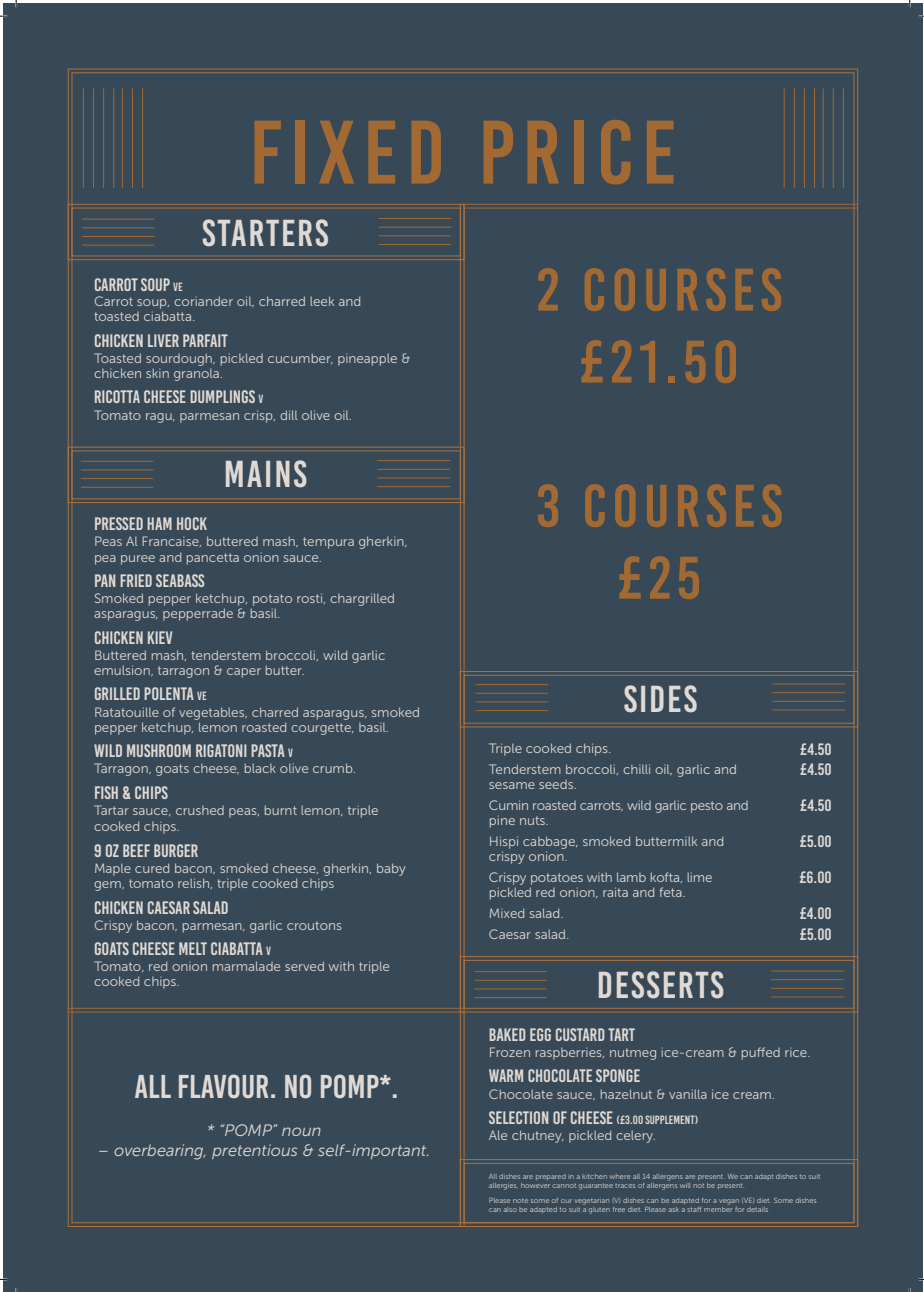
<style>
.page{position:relative;width:924px;height:1292px;background:#fff}
.page>*{position:absolute;margin:0;border:0;box-sizing:border-box;transform-origin:0 0}
.t1{font:90px "Bebas Kai";letter-spacing:.09em;color:#a26932}
.t2{font:60px/72px "Bebas Kai";letter-spacing:.09em;color:#a26932;text-align:center}
.t3{font:37.5px "Bebas Kai";letter-spacing:.05em;color:#e1dad4}
.t4{font:33px "Bebas Kai";color:#e1dad4}
.t5{font:18px "Bebas Kai";color:#e1dad4}
.t6{font:italic 16.5px "Museo Sans 300";color:#e1dad4}
.t7{font:16.5px "Bebas Kai";color:#e1dad4}
.t8{font:13.5px/15px "Museo Sans 300";color:#e1dad4}
.t9{font:13.5px/15px "Museo Sans 300";letter-spacing:-.02em;color:#e1dad4}
.t10{font:7.5px/9px "Museo Sans 300";color:#e1dad4}
.s1{font-size:12px}
</style>
<div class="page">
<div style="left:3px;top:3px;width:919px;height:1289px;background:#374957"></div>
<div style="left:67px;top:68px;width:791px;height:1159px;background:#374957"></div>
<hr style="left:463px;top:204px;width:1px;height:1021px;background:#b17139">
<hr style="left:460px;top:204px;width:1px;height:1021px;background:#b17139">
<svg style="left:459px;top:1158px;width:399px;height:69px;background:#3c4a55"></svg>
<div style="left:463px;top:1163px;width:391px;height:60px;border:1px solid #b17139"></div>
<hr style="left:82px;top:219px;width:72px;height:1px;background:#a26932">
<hr style="left:82px;top:227px;width:72px;height:1px;background:#a26932">
<hr style="left:82px;top:245px;width:72px;height:1px;background:#a26932">
<hr style="left:82px;top:236px;width:72px;height:1px;background:#a26932">
<hr style="left:378px;top:218px;width:73px;height:1px;background:#a26932">
<hr style="left:378px;top:227px;width:73px;height:1px;background:#a26932">
<hr style="left:378px;top:244px;width:73px;height:1px;background:#a26932">
<hr style="left:378px;top:235px;width:73px;height:1px;background:#a26932">
<hr style="left:81px;top:461px;width:72px;height:1px;background:#a26932">
<hr style="left:81px;top:469px;width:72px;height:1px;background:#a26932">
<hr style="left:81px;top:487px;width:72px;height:1px;background:#a26932">
<hr style="left:81px;top:478px;width:72px;height:1px;background:#a26932">
<hr style="left:377px;top:460px;width:73px;height:1px;background:#a26932">
<hr style="left:377px;top:469px;width:73px;height:1px;background:#a26932">
<hr style="left:377px;top:486px;width:73px;height:1px;background:#a26932">
<hr style="left:377px;top:477px;width:73px;height:1px;background:#a26932">
<hr style="left:474px;top:971px;width:72px;height:1px;background:#a26932">
<hr style="left:474px;top:980px;width:72px;height:1px;background:#a26932">
<hr style="left:474px;top:997px;width:72px;height:1px;background:#a26932">
<hr style="left:474px;top:988px;width:72px;height:1px;background:#a26932">
<hr style="left:771px;top:970px;width:72px;height:1px;background:#a26932">
<hr style="left:771px;top:979px;width:72px;height:1px;background:#a26932">
<hr style="left:771px;top:996px;width:72px;height:1px;background:#a26932">
<hr style="left:771px;top:988px;width:72px;height:1px;background:#a26932">
<hr style="left:113px;top:88px;width:1px;height:100px;background:#a26932">
<hr style="left:103px;top:88px;width:1px;height:100px;background:#a26932">
<hr style="left:83px;top:88px;width:1px;height:100px;background:#a26932">
<hr style="left:93px;top:88px;width:1px;height:100px;background:#a26932">
<hr style="left:142px;top:88px;width:1px;height:100px;background:#a26932">
<hr style="left:122px;top:88px;width:1px;height:100px;background:#a26932">
<hr style="left:132px;top:88px;width:1px;height:100px;background:#a26932">
<hr style="left:814px;top:88px;width:1px;height:100px;background:#a26932">
<hr style="left:803px;top:88px;width:1px;height:100px;background:#a26932">
<hr style="left:783px;top:88px;width:1px;height:100px;background:#a26932">
<hr style="left:793px;top:88px;width:1px;height:100px;background:#a26932">
<hr style="left:842px;top:88px;width:1px;height:100px;background:#a26932">
<hr style="left:822px;top:88px;width:1px;height:100px;background:#a26932">
<hr style="left:832px;top:88px;width:1px;height:100px;background:#a26932">
<svg style="left:459px;top:671px;width:399px;height:56px;background:#3f4b54"></svg>
<div style="left:463px;top:675px;width:391px;height:48px;border:1px solid #b17139"></div>
<hr style="left:464px;top:204px;width:393px;height:1px;background:#a36a32">
<hr style="left:464px;top:208px;width:393px;height:1px;background:#a36a32">
<hr style="left:68px;top:1008px;width:396px;height:1px;background:#a36a32">
<hr style="left:68px;top:1011px;width:396px;height:1px;background:#a36a32">
<svg style="left:0;top:15px;width:7px;height:2px"></svg>
<svg style="left:0;top:1278px;width:7px;height:2px"></svg>
<svg style="left:15px;top:0;width:2px;height:7px"></svg>
<p class="t1" style="left:249px;top:104px;width:428px">FIXED PRICE</p>
<p class="t3" style="left:202px;top:212px;width:128px">STARTERS</p>
<p class="t2" style="left:536px;top:254px;width:247px">2 COURSES £21.50</p>
<p class="t5" style="left:94px;top:275px;width:90px">CARROT SOUP <span class="s1">VE</span></p>
<p class="t8" style="left:94px;top:294px;width:269px">Carrot soup, coriander oil, charred leek and toasted ciabatta.</p>
<p class="t5" style="left:94px;top:331px;width:135px">CHICKEN LIVER PARFAIT</p>
<p class="t8" style="left:94px;top:351px;width:318px">Toasted sourdough, pickled cucumber, pineapple &amp; chicken skin granola.</p>
<p class="t5" style="left:94px;top:387px;width:171px">RICOTTA CHEESE DUMPLINGS <span class="s1">V</span></p>
<p class="t8" style="left:94px;top:407px;width:260px">Tomato ragu, parmesan crisp, dill olive oil.</p>
<p class="t3" style="left:224px;top:454px;width:85px">MAINS</p>
<p class="t5" style="left:94px;top:514px;width:114px">PRESSED HAM HOCK</p>
<p class="t8" style="left:94px;top:534px;width:315px">Peas Al Francaise, buttered mash, tempura gherkin, pea puree and pancetta onion sauce.</p>
<p class="t5" style="left:94px;top:571px;width:112px">PAN FRIED SEABASS</p>
<p class="t8" style="left:94px;top:591px;width:303px">Smoked pepper ketchup, potato rosti, chargrilled asparagus, pepperrade &amp; basil.</p>
<p class="t5" style="left:94px;top:628px;width:80px">CHICKEN KIEV</p>
<p class="t8" style="left:94px;top:648px;width:293px">Buttered mash, tenderstem broccoli, wild garlic emulsion, tarragon &amp; caper butter.</p>
<p class="t5" style="left:94px;top:684px;width:114px">GRILLED POLENTA <span class="s1">VE</span></p>
<p class="t8" style="left:94px;top:704px;width:327px">Ratatouille of vegetables, charred asparagus, smoked pepper ketchup, lemon roasted courgette, basil.</p>
<p class="t5" style="left:94px;top:741px;width:200px">WILD MUSHROOM RIGATONI PASTA <span class="s1">V</span></p>
<p class="t8" style="left:94px;top:761px;width:264px">Tarragon, goats cheese, black olive crumb.</p>
<p class="t5" style="left:94px;top:783px;width:75px">FISH &amp; CHIPS</p>
<p class="t8" style="left:94px;top:802px;width:286px;line-height:16.2px">Tartar sauce, crushed peas, burnt lemon, triple cooked chips.</p>
<p class="t5" style="left:94px;top:841px;width:106px">9 OZ BEEF BURGER</p>
<p class="t8" style="left:94px;top:861px;width:313px">Maple cured bacon, smoked cheese, gherkin, baby gem, tomato relish, triple cooked chips</p>
<p class="t5" style="left:94px;top:897px;width:136px">CHICKEN CAESAR SALAD</p>
<p class="t8" style="left:94px;top:917px;width:249px">Crispy bacon, parmesan, garlic croutons</p>
<p class="t5" style="left:94px;top:939px;width:179px">GOATS CHEESE MELT CIABATTA <span class="s1">V</span></p>
<p class="t8" style="left:94px;top:959px;width:297px">Tomato, red onion marmalade served with triple cooked chips.</p>
<p class="t3" style="left:596px;top:965px;width:129px">DESSERTS</p>
<p class="t5" style="left:489px;top:1024px;width:148px">BAKED EGG CUSTARD TART</p>
<p class="t8" style="left:489px;top:1045px;width:323px">Frozen raspberries, nutmeg ice-cream &amp; puffed rice.</p>
<p class="t5" style="left:489px;top:1066px;width:153px">WARM CHOCOLATE SPONGE</p>
<p class="t8" style="left:489px;top:1086px;width:288px">Chocolate sauce, hazelnut &amp; vanilla ice cream.</p>
<p class="t5" style="left:489px;top:1108px;width:211px">SELECTION OF CHEESE <span class="s1">(£3.00 SUPPLEMENT)</span></p>
<p class="t8" style="left:489px;top:1128px;width:169px">Ale chutney, pickled celery.</p>
<p class="t2" style="left:536px;top:470px;width:248px">3 COURSES</p>
<p class="t2" style="left:617px;top:542px;width:85px">£25</p>
<p class="t3" style="left:623px;top:679px;width:75px">SIDES</p>
<p class="t7" style="left:800px;top:740px;width:33px">£4.50</p>
<p class="t7" style="left:800px;top:760px;width:33px">£4.50</p>
<p class="t7" style="left:800px;top:796px;width:33px">£4.50</p>
<p class="t7" style="left:799px;top:832px;width:33px">£5.00</p>
<p class="t7" style="left:799px;top:868px;width:34px">£6.00</p>
<p class="t7" style="left:799px;top:904px;width:33px">£4.00</p>
<p class="t7" style="left:799px;top:925px;width:33px">£5.00</p>
<p class="t8" style="left:489px;top:740px;width:124px">Triple cooked chips.</p>
<p class="t8" style="left:489px;top:761px;width:249px">Tenderstem broccoli, chilli oil, garlic and sesame seeds.</p>
<p class="t9" style="left:489px;top:797px;width:261px">Cumin roasted carrots, wild garlic pesto and pine nuts.</p>
<p class="t8" style="left:489px;top:833px;width:237px">Hispi cabbage, smoked buttermilk and crispy onion.</p>
<p class="t8" style="left:489px;top:869px;width:225px">Crispy potatoes with lamb kofta, lime pickled red onion, raita and feta.</p>
<p class="t8" style="left:489px;top:905px;width:76px">Mixed salad.</p>
<p class="t8" style="left:489px;top:926px;width:82px">Caesar salad.</p>
<p class="t4" style="left:134px;top:1068px;width:265px">ALL FLAVOUR. NO POMP*.</p>
<p class="t6" style="left:207px;top:1121px;width:116px">* “POMP” noun</p>
<p class="t6" style="left:98px;top:1141px;width:334px">– overbearing, pretentious &amp; self-important.</p>
<p class="t10" style="left:489px;top:1171px;width:333px">All dishes are prepared in a kitchen where all 14 allergens are present. We can adapt dishes to suit allergies, however cannot guarantee traces of allergens will not be present.</p>
<p class="t10" style="left:489px;top:1195px;width:329px">Please note some of our vegetarian (V) dishes can be adapted for a vegan (VE) diet. Some dishes can also be adapted to suit a gluten free diet. Please ask a staff member for details</p>
</div>
